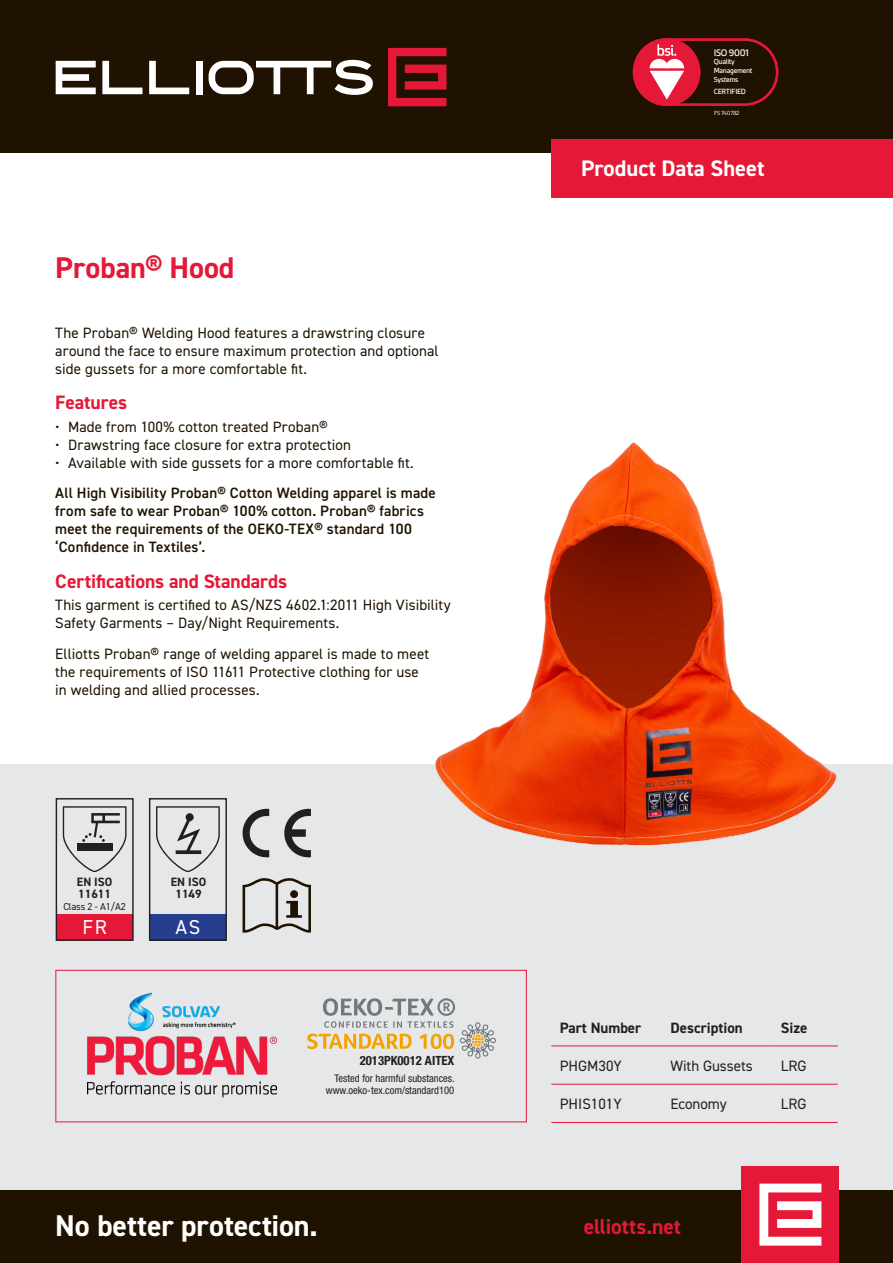
<style>
.page{position:relative;width:893px;height:1263px;background:#fff}
.page>*{position:absolute;margin:0;border:0;box-sizing:border-box;transform-origin:0 0}
.t1{font:700 30px "DIN2014";letter-spacing:-.005em;color:#fff}
.Heading{font:700 30px "DIN2014";color:#e51837}
.t2{font:700 22.5px "DIN2014";color:#fff}
.t3{font:700 21.45px "DIN2014";letter-spacing:-.005em;color:#e51837}
.t4{font:20.1px "DIN2014";color:#fff}
.Subhead_2{font:700 19.5px "DIN2014";letter-spacing:-.005em;color:#e51837}
.Body{font:15px/18px "DIN2014";letter-spacing:.01em;color:#1f1200}
.Body-2{font:600 15px/18px "DIN2014";letter-spacing:.015em;color:#1f1200}
.Table_Body{font:15px "DIN2014";color:#231f20}
.Table_Heading{font:700 15px "DIN2014";color:#231f20}
.t5{font:700 condensed 12.75px "Helvetica Neue LT Pro";color:#231f20}
.t6{font:700 12.15px/12.1px "DIN2014";color:#231f20;text-align:center}
.t7{font:condensed 10.5px/12.1px "Helvetica Neue LT Pro";color:#231f20;text-align:right}
.t8{font:500 10.2px "Gesta";letter-spacing:-.035em;color:#fff}
.t9{font:10.05px "DIN2014";letter-spacing:-.02em;color:#231f20}
.t10{font:500 8.1px "Gesta";letter-spacing:-.035em;color:#fff}
.t11{font:500 7.95px/8.6px "Gesta";letter-spacing:-.035em;color:#fff}
.t12{font:6.3px "Gesta";letter-spacing:-.035em;color:#fff}
</style>
<div class="page">
<div style="left:0;top:0;width:893px;height:153px;background:#1f1200"></div>
<div style="left:0;top:1189px;width:893px;height:74px;background:#1f1200"></div>
<div style="left:0;top:764px;width:893px;height:425px;background:#e6e7e9"></div>
<svg style="left:284px;top:808px;width:27px;height:50px"></svg>
<svg style="left:242px;top:808px;width:27px;height:50px"></svg>
<svg style="left:243px;top:878px;width:68px;height:55px"></svg>
<div style="left:290px;top:890px;width:8px;height:8px;background:#1f1200;border-radius:50%"></div>
<div style="left:150px;top:914px;width:76px;height:26px;background:#253f8e"></div>
<div style="left:149px;top:798px;width:78px;height:143px;border:1px solid #231f20"></div>
<svg style="left:156px;top:806px;width:64px;height:66px"></svg>
<div style="left:57px;top:914px;width:76px;height:26px;background:#e51837"></div>
<div style="left:56px;top:798px;width:78px;height:143px;border:1px solid #231f20"></div>
<svg style="left:63px;top:806px;width:64px;height:66px"></svg>
<svg style="left:307px;top:998px;width:189px;height:60px"></svg>
<img style="left:87px;top:992px;width:190px;height:105px">
<div style="left:55px;top:970px;width:472px;height:152px;border:1px solid #e51837"></div>
<hr style="left:551px;top:1122px;width:111px;height:1px;background:#e51837">
<hr style="left:662px;top:1122px;width:110px;height:1px;background:#e51837">
<hr style="left:772px;top:1122px;width:66px;height:1px;background:#e51837">
<hr style="left:551px;top:1045px;width:111px;height:1px;background:#e51837">
<hr style="left:662px;top:1045px;width:110px;height:1px;background:#e51837">
<hr style="left:772px;top:1045px;width:66px;height:1px;background:#e51837">
<hr style="left:551px;top:1084px;width:111px;height:1px;background:#e51837">
<hr style="left:662px;top:1084px;width:110px;height:1px;background:#e51837">
<hr style="left:772px;top:1084px;width:66px;height:1px;background:#e51837">
<img style="left:435px;top:442px;width:402px;height:403px">
<div style="left:551px;top:139px;width:342px;height:59px;background:#e51837"></div>
<svg style="left:388px;top:48px;width:58px;height:58px"></svg>
<div style="left:196px;top:61px;width:6px;height:33px;background:#fff"></div>
<svg style="left:209px;top:60px;width:164px;height:35px"></svg>
<svg style="left:56px;top:61px;width:40px;height:33px"></svg>
<svg style="left:102px;top:61px;width:40px;height:33px"></svg>
<svg style="left:149px;top:61px;width:40px;height:33px"></svg>
<div style="left:741px;top:1166px;width:98px;height:97px;background:#e51837"></div>
<svg style="left:759px;top:1183px;width:62px;height:62px"></svg>
<svg style="left:633px;top:38px;width:145px;height:68px"></svg>
<p class="t8" style="left:714px;top:47px;width:37px">ISO 9001</p>
<p class="t11" style="left:714px;top:58px;width:40px">Quality<br>Management<br>Systems</p>
<p class="t10" style="left:714px;top:87px;width:34px">CERTIFIED</p>
<p class="t12" style="left:714px;top:109px;width:27px">FS 740782</p>
<p class="Heading" style="left:55px;top:247px;width:181px">Proban® Hood</p>
<p class="Body" style="left:55px;top:324px;width:385px">The Proban® Welding Hood features a drawstring closure around the face to ensure maximum protection and optional side gussets for a more comfortable fit.</p>
<p class="Subhead_2" style="left:55px;top:390px;width:74px">Features</p>
<p class="Body" style="left:55px;top:417px;width:274px">• Made from 100% cotton treated Proban®</p>
<p class="Body" style="left:55px;top:435px;width:297px">• Drawstring face closure for extra protection</p>
<p class="Body" style="left:55px;top:453px;width:360px">• Available with side gussets for a more comfortable fit.</p>
<p class="Body-2" style="left:55px;top:484px;width:382px">All High Visibility Proban® Cotton Welding apparel is made from safe to wear Proban® 100% cotton. Proban® fabrics meet the requirements of the OEKO-TEX® standard 100 ‘Confidence in Textiles’.</p>
<p class="Subhead_2" style="left:55px;top:568px;width:234px">Certifications and Standards</p>
<p class="Body" style="left:55px;top:595px;width:397px">This garment is certified to AS/NZS 4602.1:2011 High Visibility<br>Safety Garments – Day/Night Requirements.</p>
<p class="Body" style="left:55px;top:644px;width:375px">Elliotts Proban® range of welding apparel is made to meet the requirements of ISO 11611 Protective clothing for use in welding and allied processes.</p>
<p class="t6" style="left:77px;top:875px;width:37px;text-align:left">EN ISO<br>11611</p>
<p class="t9" style="left:63px;top:900px;width:64px">Class 2 - A1/A2</p>
<h3 class="t4" style="left:82px;top:915px;width:26px">FR</h3>
<p class="t6" style="left:171px;top:875px;width:37px">EN ISO<br>1149</p>
<h3 class="t4" style="left:176px;top:915px;width:26px">AS</h3>
<p class="t5" style="left:360px;top:1052px;width:96px">2013PK0012 AITEX</p>
<p class="t7" style="left:326px;top:1072px;width:130px">Tested for harmful substances. www.oeko-tex.com/standard100</p>
<h2 class="t2" style="left:581px;top:154px;width:185px">Product Data Sheet</h2>
<p class="Table_Heading" style="left:560px;top:1017px;width:83px">Part Number</p>
<p class="Table_Heading" style="left:670px;top:1017px;width:74px">Description</p>
<p class="Table_Heading" style="left:781px;top:1017px;width:28px">Size</p>
<p class="Table_Body" style="left:560px;top:1056px;width:64px">PHGM30Y</p>
<p class="Table_Body" style="left:670px;top:1056px;width:84px">With Gussets</p>
<p class="Table_Body" style="left:781px;top:1056px;width:27px">LRG</p>
<p class="Table_Body" style="left:560px;top:1095px;width:63px">PHIS101Y</p>
<p class="Table_Body" style="left:670px;top:1095px;width:58px">Economy</p>
<p class="Table_Body" style="left:781px;top:1095px;width:27px">LRG</p>
<h1 class="t1" style="left:55px;top:1206px;width:264px">No better protection.</h1>
<h3 class="t3" style="left:584px;top:1213px;width:99px">elliotts.net</h3>
</div>
